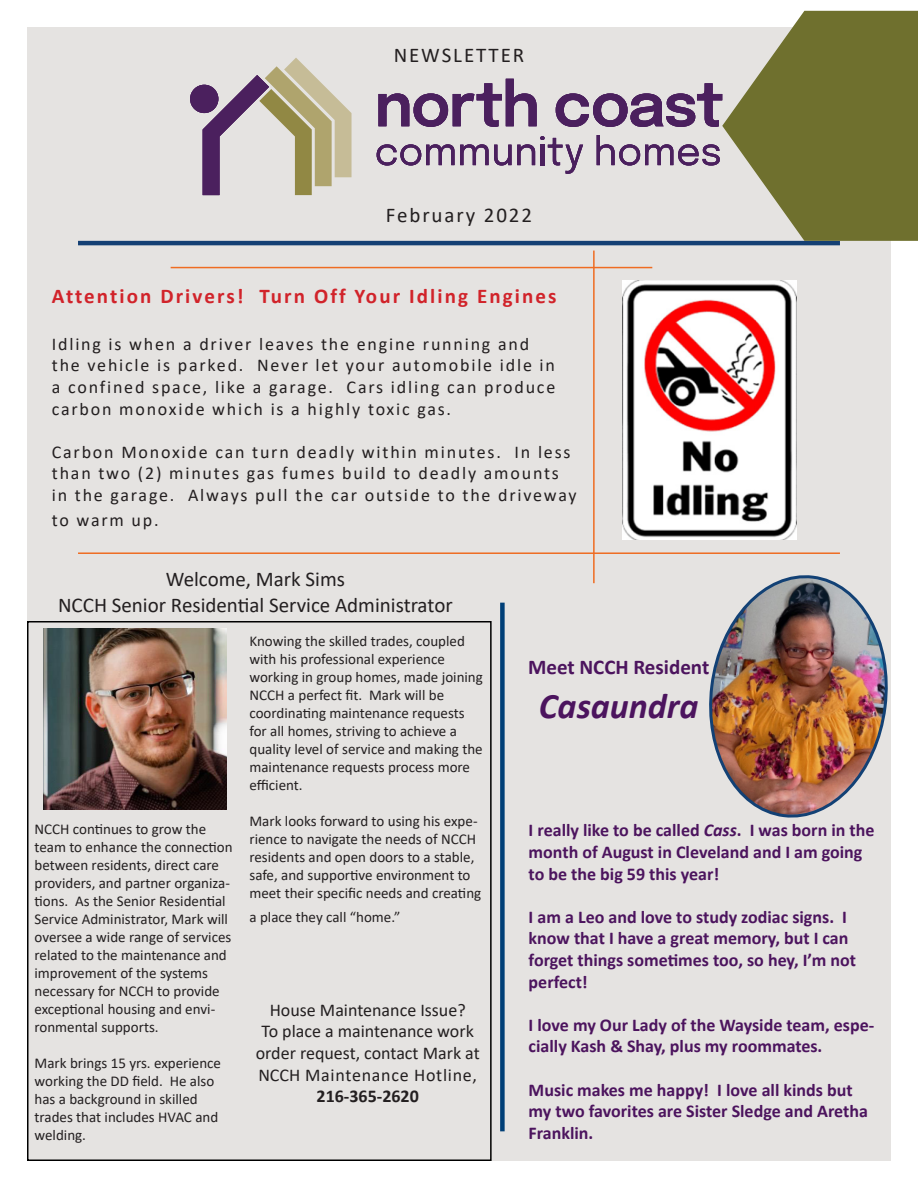
<style>
.page{position:relative;width:918px;height:1188px;background:#fff}
.page>*{position:absolute;margin:0;border:0;box-sizing:border-box;transform-origin:0 0}
.t1{font:italic 700 36px "Calibri";color:#4c145e}
.t2{font:21px "Calibri";color:#231f20}
.t3{font:700 21px "Calibri";letter-spacing:.1em;color:#d1232a}
.t4{font:21px "Calibri";letter-spacing:.09em;color:#231f20}
.t5{font:700 21px "Calibri";color:#4c145e}
.t6{font:700 18px/21.6px "Calibri";color:#4c145e}
.t7{font:18px/21.6px "Calibri";letter-spacing:.1em;color:#231f20}
.t8{font:18px/21.6px "Calibri";color:#231f20;text-align:center}
.t9{font:18px "Calibri";letter-spacing:.04em;color:#231f20}
.t10{font:700 18px "Calibri";color:#231f20}
.t11{font:15px/18px "Calibri";color:#231f20}
.s1{font-style:italic}
</style>
<div class="page">
<div style="left:27px;top:27px;width:864px;height:1134px;background:#e5e3e1"></div>
<hr style="left:593px;top:251px;width:2px;height:332px;background:#ef6c22">
<svg style="left:203px;top:58px;width:149px;height:137px"></svg>
<div style="left:190px;top:85px;width:28px;height:28px;background:#4b205e;border-radius:14px"></div>
<svg style="left:378px;top:79px;width:159px;height:48px"></svg>
<svg style="left:556px;top:83px;width:165px;height:44px"></svg>
<svg style="left:377px;top:136px;width:206px;height:38px"></svg>
<svg style="left:597px;top:135px;width:123px;height:31px"></svg>
<hr style="left:78px;top:241px;width:762px;height:4px;background:#144074">
<img style="left:622px;top:281px;width:174px;height:259px">
<svg style="left:721px;top:10px;width:197px;height:231px"></svg>
<hr style="left:78px;top:552px;width:762px;height:2px;background:#ef6c22">
<hr style="left:171px;top:267px;width:481px;height:1px;background:#ef6c22">
<img style="left:43px;top:628px;width:184px;height:182px">
<img style="left:709px;top:575px;width:179px;height:243px">
<div style="left:500px;top:603px;width:5px;height:528px;background:#003f77"></div>
<div style="left:27px;top:621px;width:465px;height:540px;border:2px solid #000"></div>
<p class="t4" style="left:394px;top:41px;width:132px">NEWSLETTER</p>
<p class="t4" style="left:386px;top:200px;width:148px">February 2022</p>
<p class="t3" style="left:52px;top:281px;width:506px">Attention Drivers! Turn Off Your Idling Engines</p>
<p class="t7" style="left:52px;top:333px;width:505px">Idling is when a driver leaves the engine running and the vehicle is parked. Never let your automobile idle in a confined space, like a garage. Cars idling can produce carbon monoxide which is a highly toxic gas.</p>
<p class="t7" style="left:52px;top:441px;width:526px">Carbon Monoxide can turn deadly within minutes. In less than two (2) minutes gas fumes build to deadly amounts in the garage. Always pull the car outside to the driveway</p>
<p class="t7" style="left:52px;top:509px;width:108px">to warm up.</p>
<p class="t2" style="left:166px;top:565px;width:181px">Welcome, Mark Sims</p>
<p class="t2" style="left:58px;top:590px;width:396px">NCCH Senior Residential Service Administrator</p>
<p class="t11" style="left:249px;top:632px;width:235px">Knowing the skilled trades, coupled with his professional experience working in group homes, made joining<br>NCCH a perfect fit. Mark will be coordinating maintenance requests for all homes, striving to achieve a quality level of service and making the maintenance requests process more efficient.</p>
<p class="t11" style="left:249px;top:812px;width:233px">Mark looks forward to using his expe&shy;rience to navigate the needs of NCCH residents and open doors to a stable, safe, and supportive environment to meet their specific needs and creating</p>
<p class="t11" style="left:249px;top:907px;width:152px">a place they call “home.”</p>
<p class="t11" style="left:35px;top:820px;width:200px">NCCH continues to grow the team to enhance the connection between residents, direct care providers, and partner organiza&shy;tions. As the Senior Residential<br>Service Administrator, Mark will oversee a wide range of services related to the maintenance and improvement of the systems necessary for NCCH to provide exceptional housing and envi&shy;ronmental supports.</p>
<p class="t11" style="left:35px;top:1054px;width:188px">Mark brings 15 yrs. experience working the DD field. He also has a background in skilled trades that includes HVAC and welding.</p>
<p class="t8" style="left:270px;top:999px;width:197px">House Maintenance Issue?</p>
<p class="t8" style="left:256px;top:1020px;width:225px">To place a maintenance work order request, contact Mark at</p>
<p class="t9" style="left:258px;top:1062px;width:220px">NCCH Maintenance Hotline,</p>
<p class="t10" style="left:317px;top:1083px;width:104px">216-365-2620</p>
<p class="t5" style="left:528px;top:653px;width:183px">Meet NCCH Resident</p>
<p class="t1" style="left:539px;top:680px;width:161px">Casaundra</p>
<p class="t6" style="left:529px;top:819px;width:347px">I really like to be called <span class="s1">Cass</span>. I was born in the month of August in Cleveland and I am going to be the big 59 this year!</p>
<p class="t6" style="left:529px;top:906px;width:329px">I am a Leo and love to study zodiac signs. I know that I have a great memory, but I can forget things sometimes too, so hey, I’m not perfect!</p>
<p class="t6" style="left:529px;top:1014px;width:347px">I love my Our Lady of the Wayside team, espe&shy;cially Kash &amp; Shay, plus my roommates.</p>
<p class="t6" style="left:529px;top:1079px;width:341px">Music makes me happy! I love all kinds but my two favorites are Sister Sledge and Aretha<br>Franklin.</p>
</div>
